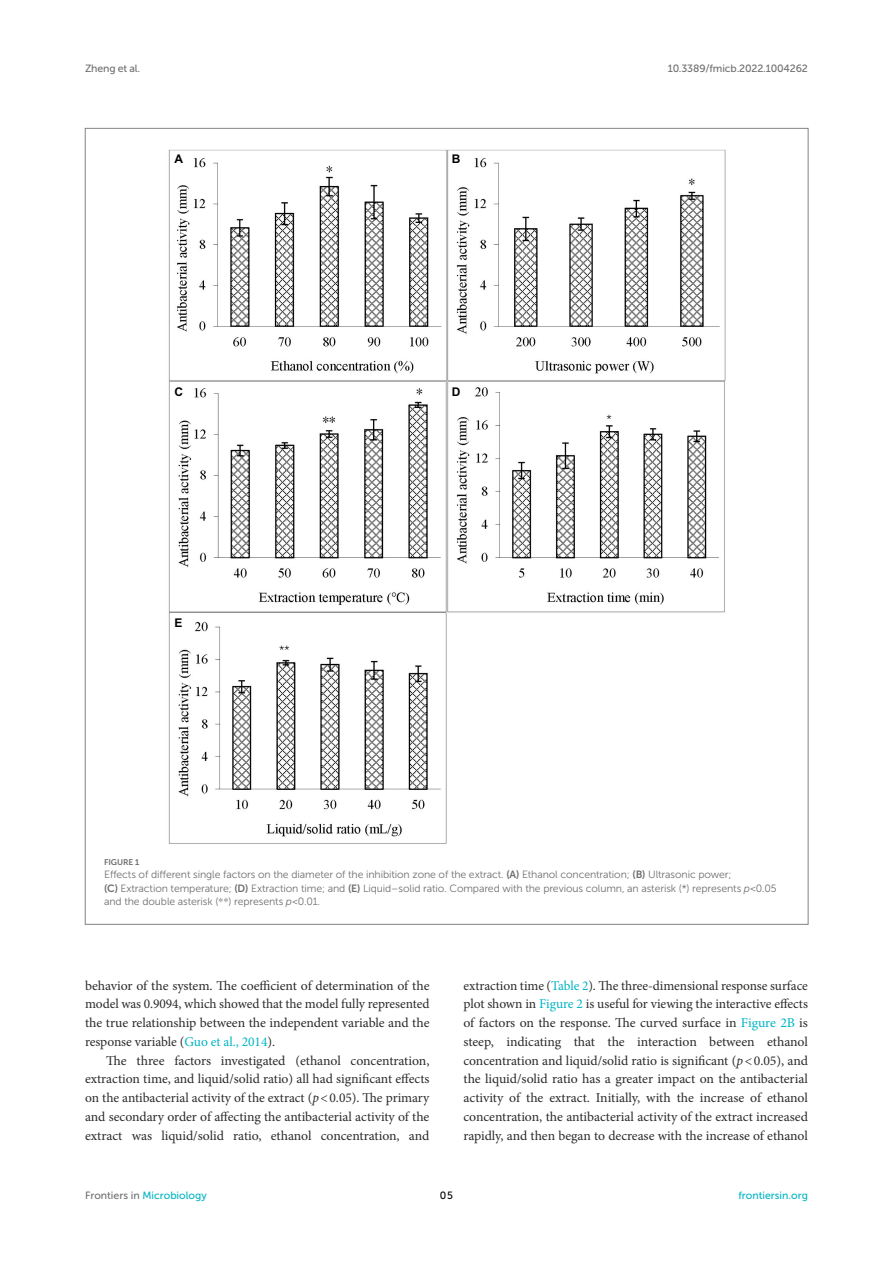
<style>
.page{position:relative;width:893px;height:1263px;background:#fff}
.page>*{position:absolute;margin:0;border:0;box-sizing:border-box;transform-origin:0 0}
.TEXT{font:13.5px/18.8px "Minion Pro";letter-spacing:-.005em;color:#2b2b2a;text-align:justify}
.t1{font:700 12px "Arial";color:#000}
.FIG_LEG{font:10.5px/13.5px "Museo Sans 300";letter-spacing:-.01em;color:#706f70}
.t2{font:10.5px "Museo Sans 500";color:#00b4c4}
.t3{font:10.5px "Museo Sans 500";letter-spacing:-.015em;color:#706f70}
.t4{font:10.5px "Museo Sans 500";color:#000}
.FIG_HD{font:8.25px "Museo Sans 700";letter-spacing:-.01em;color:#706f70}
.s1{font-family:"Museo Sans 700"}
.s2{font-style:italic}
.s3{font-family:"STIX General"}
.s4{color:#00b4c4}
.s5{color:#706f70}
</style>
<div class="page">
<img style="left:168px;top:149px;width:558px;height:695px">
<p class="t3" style="left:85px;top:63px;width:57px">Zheng et al.</p>
<p class="t3" style="left:668px;top:63px;width:142px">10.3389/fmicb.2022.1004262</p>
<p class="t1" style="left:175px;top:150px;width:10px">A</p>
<p class="t1" style="left:452px;top:150px;width:10px">B</p>
<p class="t1" style="left:175px;top:383px;width:10px">C</p>
<p class="t1" style="left:175px;top:614px;width:10px">E</p>
<p class="t1" style="left:452px;top:383px;width:10px">D</p>
<p class="FIG_HD" style="left:104px;top:857px;width:37px">FIGURE 1</p>
<p class="FIG_LEG" style="left:104px;top:868px;width:674px">Effects of different single factors on the diameter of the inhibition zone of the extract. <span class="s1">(A)</span> Ethanol concentration; <span class="s1">(B)</span> Ultrasonic power;<br><span class="s1">(C)</span> Extraction temperature; <span class="s1">(D)</span> Extraction time; and <span class="s1">(E)</span> Liquid–solid ratio. Compared with the previous column, an asterisk (*) represents <span class="s2">p</span> &lt; 0.05 and the double asterisk (<span class="s3">**</span>) represents <span class="s2">p</span> &lt; 0.01.</p>
<p class="TEXT" style="left:85px;top:976px;width:346px">behavior of the system. The coefficient of determination of the model was 0.9094, which showed that the model fully represented the true relationship between the independent variable and the response variable (<span class="s4">Guo et al., 2014</span>).</p>
<p class="TEXT" style="left:85px;top:1051px;width:346px;text-indent:21px">The three factors investigated (ethanol concentration, extraction time, and liquid/solid ratio) all had significant effects on the antibacterial activity of the extract (<span class="s2">p</span>&lt;0.05). The primary and secondary order of affecting the antibacterial activity of the extract was liquid/solid ratio, ethanol concentration, and</p>
<p class="TEXT" style="left:463px;top:976px;width:346px">extraction time (<span class="s4">Table 2</span>). The three-dimensional response surface plot shown in <span class="s4">Figure 2</span> is useful for viewing the interactive effects of factors on the response. The curved surface in <span class="s4">Figure 2B</span> is steep, indicating that the interaction between ethanol concentration and liquid/solid ratio is significant (<span class="s2">p</span>&lt;0.05), and the liquid/solid ratio has a greater impact on the antibacterial activity of the extract. Initially, with the increase of ethanol concentration, the antibacterial activity of the extract increased rapidly, and then began to decrease with the increase of ethanol</p>
<p class="t2" style="left:85px;top:1190px;width:123px"><span class="s5">Frontiers in</span> Microbiology</p>
<p class="t4" style="left:440px;top:1190px;width:14px">05</p>
<p class="t2" style="left:738px;top:1190px;width:71px">frontiersin.org</p>
</div>
